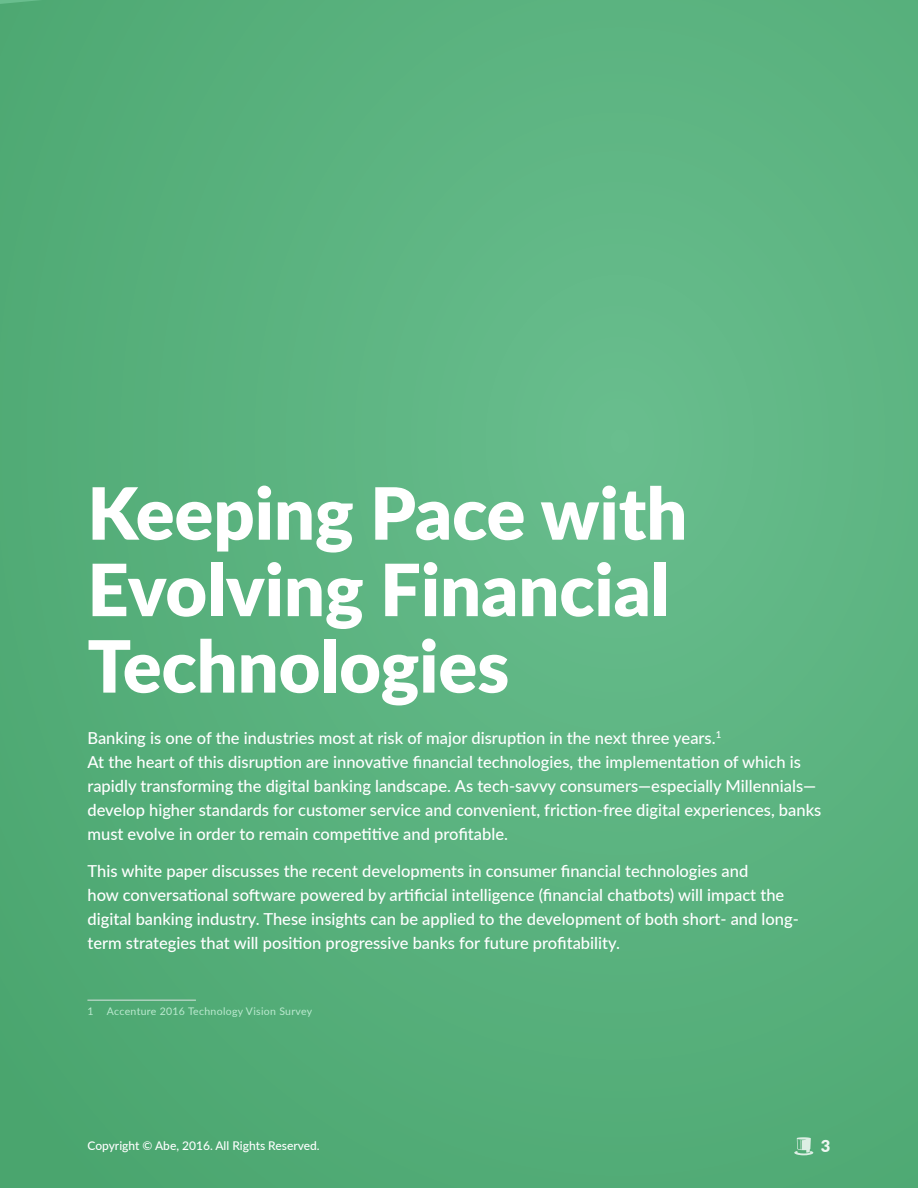
<style>
.page{position:relative;width:918px;height:1188px;background:#5ab27e}
.page>*{position:absolute;margin:0;border:0;box-sizing:border-box;transform-origin:0 0}
.t1{font:900 72px/76.5px "Lato";color:#fff}
.t2{font:500 16.5px/24px "Lato";color:#fff}
.t3{font:900 16.5px "Lato";color:#fff}
.t4{font:500 12px "Lato";color:#fff}
.t5{font:10.5px "Lato";letter-spacing:.03em;color:#bcead0}
</style>
<div class="page">
<svg style="left:0;top:0;width:43px;height:4px"></svg>
<svg style="left:794px;top:1137px;width:19px;height:18px"></svg>
<hr style="left:87px;top:1000px;width:109px;height:1px;background:#bcead0">
<h1 class="t1" style="left:87px;top:472px;width:601px">Keeping Pace with<br>Evolving Financial<br>Technologies</h1>
<p class="t2" style="left:87px;top:725px;width:735px">Banking is one of the industries most at risk of major disruption in the next three years.<sup>1<br></sup>At the heart of this disruption are innovative financial technologies, the implementation of which is rapidly transforming the digital banking landscape. As tech-savvy consumers—especially Millennials— develop higher standards for customer service and convenient, friction-free digital experiences, banks must evolve in order to remain competitive and profitable.</p>
<p class="t2" style="left:87px;top:859px;width:713px">This white paper discusses the recent developments in consumer financial technologies and<br>how conversational software powered by artificial intelligence (financial chatbots) will impact the digital banking industry. These insights can be applied to the development of both short- and long&shy;term strategies that will position progressive banks for future profitability.</p>
<p class="t5" style="left:87px;top:1004px;width:8px">1</p>
<p class="t5" style="left:107px;top:1004px;width:207px">Accenture 2016 Technology Vision Survey</p>
<p class="t4" style="left:87px;top:1137px;width:234px">Copyright © Abe, 2016. All Rights Reserved.</p>
<p class="t3" style="left:821px;top:1134px;width:11px">3</p>
</div>
